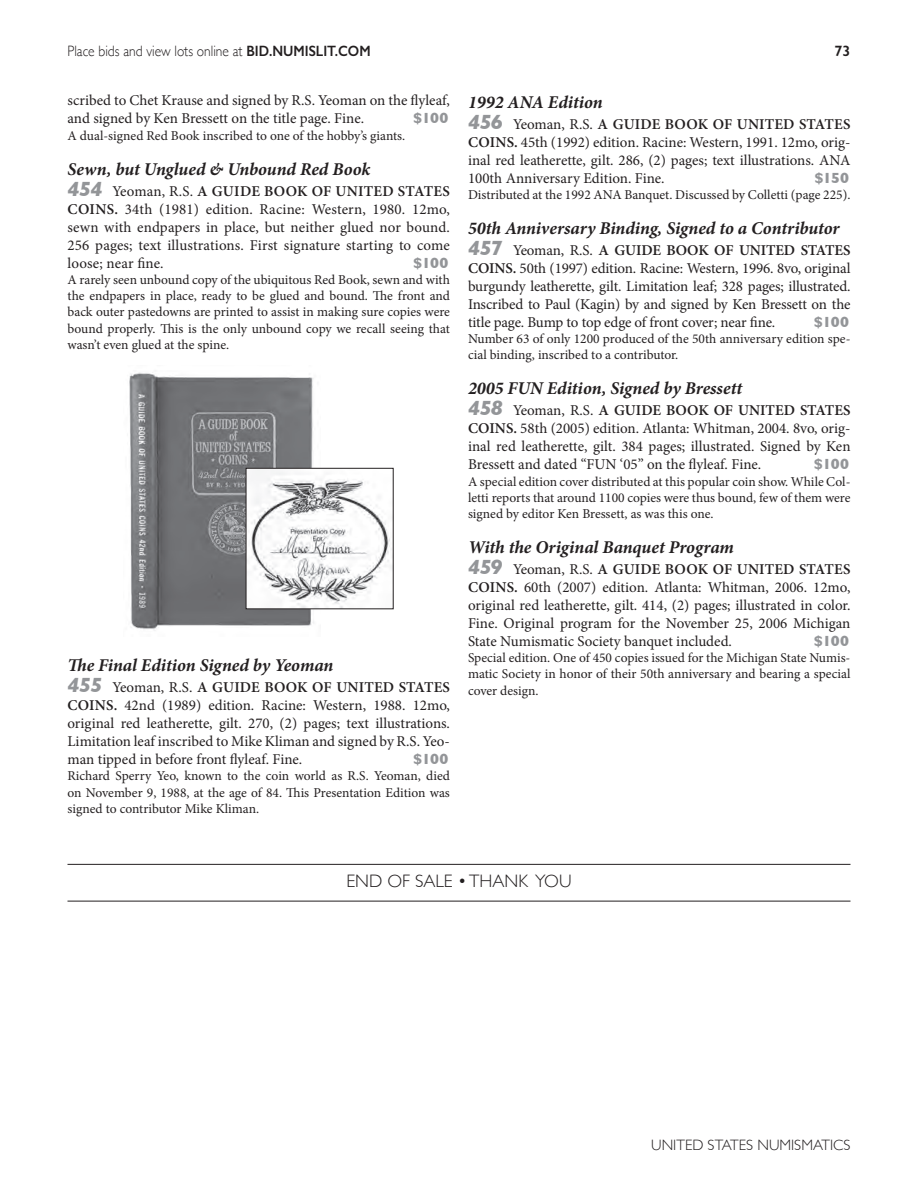
<style>
.page{position:relative;width:918px;height:1188px;background:#fff}
.page>*{position:absolute;margin:0;border:0;box-sizing:border-box;transform-origin:0 0}
.t1{font:italic 700 18px "Minion Pro";letter-spacing:-.005em;color:#231f20}
.t2{font:300 18px "Gill Sans";color:#231f20}
.t3{font:15px/18px "Minion Pro";color:#231f20;text-align:justify}
.t4{font:300 15px "Gill Sans";color:#231f20;scale:.9 1}
.t5{font:700 15px "Gill Sans";letter-spacing:-.02em;color:#939598}
.t6{font:300 15px "Gill Sans";color:#231f20}
.t7{font:600 15px "Gill Sans";color:#231f20}
.t8{font:13.5px/16.2px "Minion Pro";color:#231f20;text-align:justify}
.s1{font-weight:600}
.s2{font-family:"Gill Sans";font-weight:700;font-style:italic;font-size:21px;color:#939598}
</style>
<div class="page">
<img style="left:129px;top:372px;width:191px;height:259px">
<img style="left:248px;top:470px;width:144px;height:137px">
<hr style="left:68px;top:864px;width:782px;height:1px;background:#231f20">
<hr style="left:68px;top:901px;width:782px;height:1px;background:#231f20">
<p class="t4" style="left:68px;top:39px;width:338px">Place bids and view lots online at <span class="s1">BID.NUMISLIT.COM</span></p>
<p class="t7" style="left:835px;top:42px;width:17px">73</p>
<p class="t3" style="left:68px;top:92px;width:384px">scribed to Chet Krause and signed by R.S. Yeoman on the flyleaf, and signed by Ken Bressett on the title page. Fine.</p>
<p class="t5" style="left:413px;top:106px;width:37px">$100</p>
<p class="t8" style="left:68px;top:127px;width:339px">A dual-signed Red Book inscribed to one of the hobby’s giants.</p>
<p class="t1" style="left:68px;top:156px;width:304px">Sewn, but Unglued &amp; Unbound Red Book</p>
<p class="t3" style="left:68px;top:182px;width:384px"><span class="s2">454</span> Yeoman, R.S. <span class="s1">A GUIDE BOOK OF UNITED STATES COINS.</span> 34th (1981) edition. Racine: Western, 1980. 12mo, sewn with endpapers in place, but neither glued nor bound.<br>256 pages; text illustrations. First signature starting to come loose; near fine.</p>
<p class="t5" style="left:413px;top:251px;width:37px">$100</p>
<p class="t8" style="left:68px;top:272px;width:384px">A rarely seen unbound copy of the ubiquitous Red Book, sewn and with the endpapers in place, ready to be glued and bound. The front and back outer pastedowns are printed to assist in making sure copies were bound properly. This is the only unbound copy we recall seeing that wasn’t even glued at the spine.</p>
<p class="t1" style="left:68px;top:653px;width:267px">The Final Edition Signed by Yeoman</p>
<p class="t3" style="left:68px;top:678px;width:384px"><span class="s2">455</span> Yeoman, R.S. <span class="s1">A GUIDE BOOK OF UNITED STATES COINS.</span> 42nd (1989) edition. Racine: Western, 1988. 12mo, original red leatherette, gilt. 270, (2) pages; text illustrations.<br>Limitation leaf inscribed to Mike Kliman and signed by R.S. Yeo&shy;man tipped in before front flyleaf. Fine.</p>
<p class="t5" style="left:413px;top:747px;width:37px">$100</p>
<p class="t8" style="left:68px;top:768px;width:384px">Richard Sperry Yeo, known to the coin world as R.S. Yeoman, died on November 9, 1988, at the age of 84. This Presentation Edition was signed to contributor Mike Kliman.</p>
<p class="t1" style="left:468px;top:89px;width:136px">1992 ANA Edition</p>
<p class="t3" style="left:468px;top:115px;width:384px"><span class="s2">456</span> Yeoman, R.S. <span class="s1">A GUIDE BOOK OF UNITED STATES COINS.</span> 45th (1992) edition. Racine: Western, 1991. 12mo, orig&shy;inal red leatherette, gilt. 286, (2) pages; text illustrations. ANA 100th Anniversary Edition. Fine.</p>
<p class="t5" style="left:814px;top:166px;width:36px">$150</p>
<p class="t8" style="left:468px;top:186px;width:384px">Distributed at the 1992 ANA Banquet. Discussed by Colletti (page 225).</p>
<p class="t1" style="left:468px;top:215px;width:373px">50th Anniversary Binding, Signed to a Contributor</p>
<p class="t3" style="left:468px;top:241px;width:384px"><span class="s2">457</span> Yeoman, R.S. <span class="s1">A GUIDE BOOK OF UNITED STATES COINS.</span> 50th (1997) edition. Racine: Western, 1996. 8vo, original burgundy leatherette, gilt. Limitation leaf; 328 pages; illustrated.<br>Inscribed to Paul (Kagin) by and signed by Ken Bressett on the title page. Bump to top edge of front cover; near fine.</p>
<p class="t5" style="left:814px;top:310px;width:37px">$100</p>
<p class="t8" style="left:468px;top:331px;width:384px">Number 63 of only 1200 produced of the 50th anniversary edition spe&shy;cial binding, inscribed to a contributor.</p>
<p class="t1" style="left:468px;top:376px;width:276px">2005 FUN Edition, Signed by Bressett</p>
<p class="t3" style="left:468px;top:402px;width:384px"><span class="s2">458</span> Yeoman, R.S. <span class="s1">A GUIDE BOOK OF UNITED STATES COINS.</span> 58th (2005) edition. Atlanta: Whitman, 2004. 8vo, orig&shy;inal red leatherette, gilt. 384 pages; illustrated. Signed by Ken Bressett and dated “FUN ‘05” on the flyleaf. Fine.</p>
<p class="t5" style="left:814px;top:452px;width:37px">$100</p>
<p class="t8" style="left:468px;top:473px;width:384px">A special edition cover distributed at this popular coin show. While Col&shy;letti reports that around 1100 copies were thus bound, few of them were signed by editor Ken Bressett, as was this one.</p>
<p class="t1" style="left:468px;top:535px;width:267px">With the Original Banquet Program</p>
<p class="t3" style="left:468px;top:560px;width:384px"><span class="s2">459</span> Yeoman, R.S. <span class="s1">A GUIDE BOOK OF UNITED STATES COINS.</span> 60th (2007) edition. Atlanta: Whitman, 2006. 12mo, original red leatherette, gilt. 414, (2) pages; illustrated in color.<br>Fine. Original program for the November 25, 2006 Michigan State Numismatic Society banquet included.</p>
<p class="t5" style="left:814px;top:629px;width:37px">$100</p>
<p class="t8" style="left:468px;top:650px;width:384px">Special edition. One of 450 copies issued for the Michigan State Numis&shy;matic Society in honor of their 50th anniversary and bearing a special cover design.</p>
<p class="t2" style="left:346px;top:867px;width:227px">END OF SALE • THANK YOU</p>
<p class="t6" style="left:651px;top:1133px;width:201px">UNITED STATES NUMISMATICS</p>
</div>
